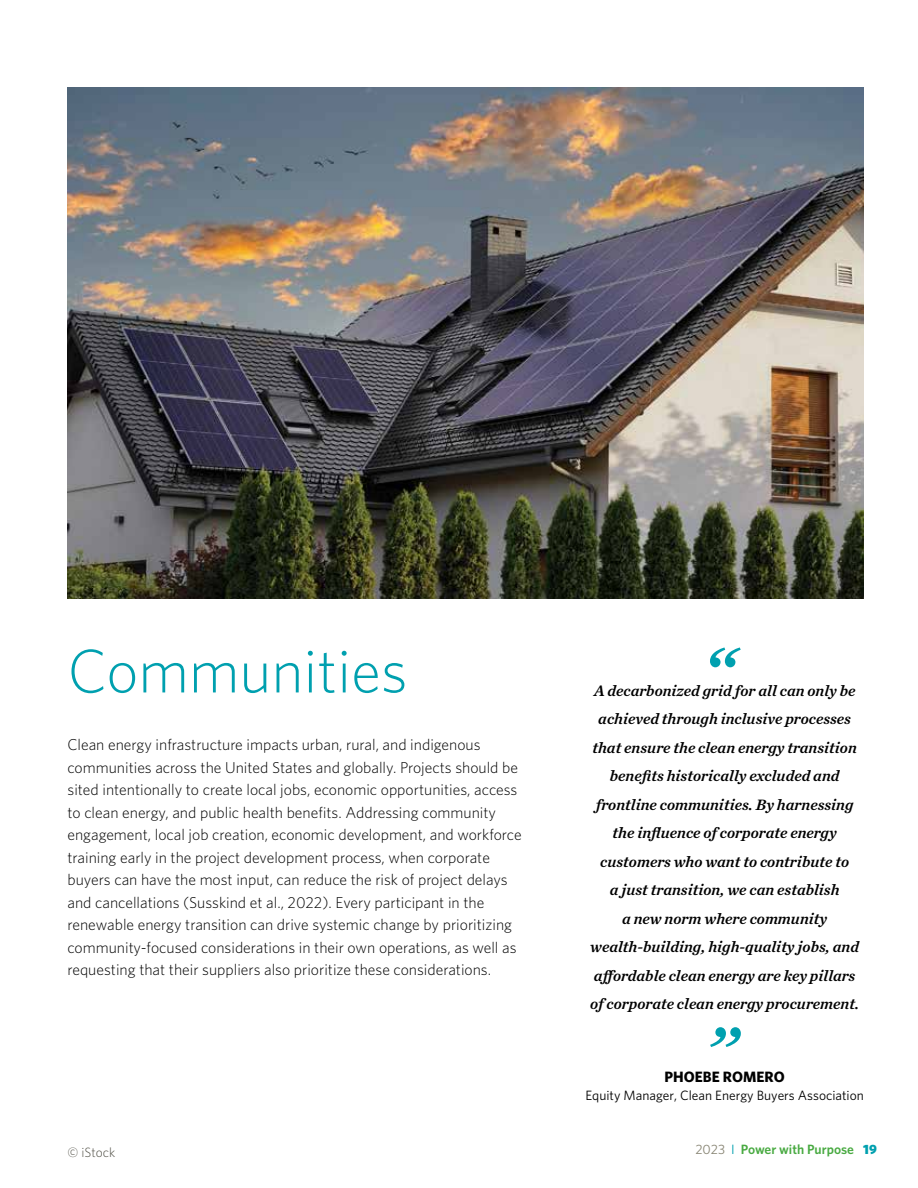
<style>
.page{position:relative;width:918px;height:1188px;background:#fff}
.page>*{position:absolute;margin:0;border:0;box-sizing:border-box;transform-origin:0 0}
.t1{font:300 61.5px "Whitney";color:#00a0af}
.t2{font:300 15.75px/22.5px "Whitney";color:#000}
.t3{font:italic 15.75px/28.5px "Chronicle Text G2 Semi";color:#000;text-align:center}
.t4{font:700 15px "Whitney";color:#000}
.t5{font:13.5px "Whitney";color:#000}
.t6{font:600 13.5px "Whitney";color:#49aa42}
.t7{font:300 13.5px "Whitney";color:#4d4c42}
.s1{font-weight:400;color:#898675}
.s2{font-weight:400;color:#00a0af}
.s3{font-weight:900;color:#00a0af}
</style>
<div class="page">
<svg style="left:710px;top:647px;width:31px;height:20px"></svg>
<svg style="left:710px;top:1027px;width:31px;height:20px"></svg>
<img style="left:68px;top:88px;width:796px;height:510px">
<h1 class="t1" style="left:68px;top:630px;width:342px">Communities</h1>
<p class="t2" style="left:68px;top:733px;width:456px">Clean energy infrastructure impacts urban, rural, and indigenous communities across the United States and globally. Projects should be sited intentionally to create local jobs, economic opportunities, access to clean energy, and public health benefits. Addressing community engagement, local job creation, economic development, and workforce training early in the project development process, when corporate buyers can have the most input, can reduce the risk of project delays and cancellations (Susskind et al., 2022). Every participant in the renewable energy transition can drive systemic change by prioritizing community-focused considerations in their own operations, as well as requesting that their suppliers also prioritize these considerations.</p>
<p class="t7" style="left:68px;top:1144px;width:49px">© iStock</p>
<p class="t3" style="left:590px;top:675px;width:271px">A decarbonized grid for all can only be achieved through inclusive processes that ensure the clean energy transition benefits historically excluded and frontline communities. By harnessing the influence of corporate energy customers who want to contribute to<br>a just transition, we can establish<br>a new norm where community wealth-building, high-quality jobs, and affordable clean energy are key pillars of corporate clean energy procurement.</p>
<p class="t4" style="left:665px;top:1067px;width:122px">PHOEBE ROMERO</p>
<p class="t5" style="left:585px;top:1087px;width:280px">Equity Manager, Clean Energy Buyers Association</p>
<p class="t6" style="left:695px;top:1141px;width:183px"><span class="s1">2023</span> <span class="s2">I</span> Power with Purpose <span class="s3">19</span></p>
</div>
